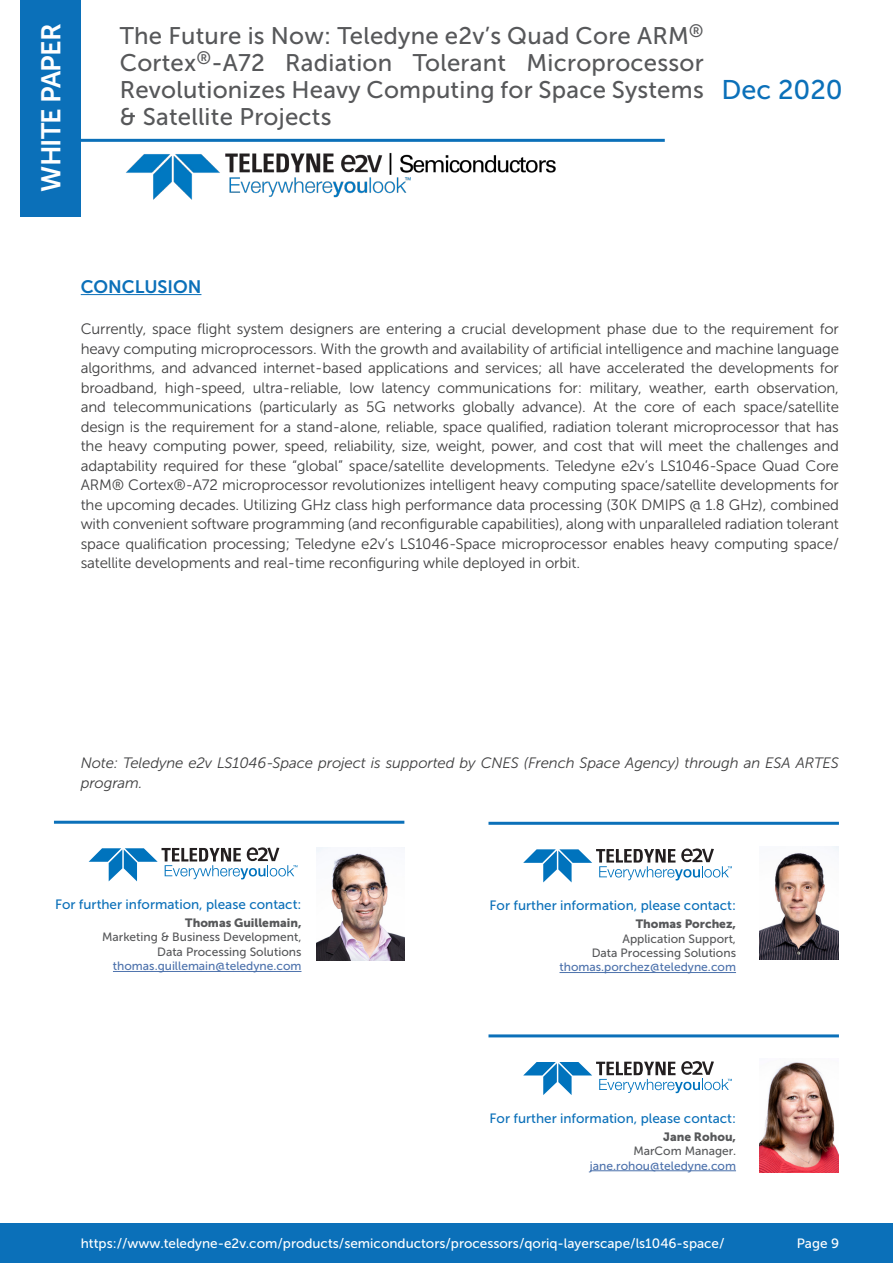
<style>
.page{position:relative;width:893px;height:1263px;background:#fff}
.page>*{position:absolute;margin:0;border:0;box-sizing:border-box;transform-origin:0 0}
.t1{font:27px "Museo Sans 700";letter-spacing:-.03em;color:#fff}
.t2{font:27px "Museo Sans 500";color:#0b70b9}
.t3{font:24px/27px "Museo Sans 500";letter-spacing:.01em;color:#57585a;text-align:justify}
.t4{font:18px "Museo Sans 700";color:#0b70b9}
.t5{font:15px/19.5px "Museo Sans 300";letter-spacing:-.01em;color:#3e3e3f;text-align:justify}
.t6{font:italic 15px/19.5px "Museo Sans 300";letter-spacing:-.01em;color:#3e3e3f}
.t7{font:13.5px "Museo Sans 500";color:#0b70b9}
.t8{font:13.5px "Museo Sans 500";color:#fff}
.t9{font:12px "Museo Sans 500";color:#57585a}
.t10{font:12px "Museo Sans 500";color:#4d72ac}
.t11{font:12px "Museo Sans 900";color:#57585a}
</style>
<div class="page">
<div style="left:20px;top:0;width:61px;height:217px;background:#0b70b9"></div>
<hr style="left:81px;top:139px;width:584px;height:3px;background:#0b70b9">
<div style="left:0;top:1223px;width:893px;height:40px;background:#0b70b9"></div>
<img style="left:126px;top:152px;width:430px;height:48px">
<hr style="left:81px;top:294px;width:120px;height:1px;background:#0b70b9">
<svg style="left:523px;top:1061px;width:209px;height:34px"></svg>
<img style="left:759px;top:1062px;width:79px;height:110px">
<hr style="left:590px;top:1170px;width:146px;height:1px;background:#4d72ac">
<hr style="left:488px;top:1034px;width:351px;height:3px;background:#0b70b9">
<svg style="left:89px;top:847px;width:208px;height:34px"></svg>
<img style="left:316px;top:847px;width:89px;height:113px">
<hr style="left:113px;top:971px;width:188px;height:1px;background:#4d72ac">
<hr style="left:54px;top:821px;width:350px;height:3px;background:#0b70b9">
<svg style="left:523px;top:848px;width:209px;height:34px"></svg>
<img style="left:759px;top:846px;width:80px;height:113px">
<hr style="left:559px;top:972px;width:177px;height:1px;background:#4d72ac">
<hr style="left:488px;top:822px;width:351px;height:3px;background:#0b70b9">
<p class="t1" style="left:36px;top:192px;width:170px;rotate:-90deg">WHITE PAPER</p>
<p class="t3" style="left:120px;top:23px;width:585px">The Future is Now: Teledyne e2v’s Quad Core ARM<sup>® </sup>Cortex<sup>®</sup>-A72 Radiation Tolerant Microprocessor Revolutionizes Heavy Computing for Space Systems &amp; Satellite Projects</p>
<p class="t2" style="left:721px;top:75px;width:123px">Dec 2020</p>
<p class="t4" style="left:81px;top:277px;width:122px">CONCLUSION</p>
<p class="t5" style="left:81px;top:320px;width:760px">Currently, space flight system designers are entering a crucial development phase due to the requirement for heavy computing microprocessors. With the growth and availability of artificial intelligence and machine language algorithms, and advanced internet-based applications and services; all have accelerated the developments for broadband, high-speed, ultra-reliable, low latency communications for: military, weather, earth observation, and telecommunications (particularly as 5G networks globally advance). At the core of each space/satellite design is the requirement for a stand-alone, reliable, space qualified, radiation tolerant microprocessor that has the heavy computing power, speed, reliability, size, weight, power, and cost that will meet the challenges and adaptability required for these “global” space/satellite developments. Teledyne e2v’s LS1046-Space Quad Core ARM® Cortex®-A72 microprocessor revolutionizes intelligent heavy computing space/satellite developments for the upcoming decades. Utilizing GHz class high performance data processing (30K DMIPS @ 1.8 GHz), combined with convenient software programming (and reconfigurable capabilities), along with unparalleled radiation tolerant space qualification processing; Teledyne e2v’s LS1046-Space microprocessor enables heavy computing space/ satellite developments and real-time reconfiguring while deployed in orbit.</p>
<p class="t6" style="left:81px;top:753px;width:760px">Note: Teledyne e2v LS1046-Space project is supported by CNES (French Space Agency) through an ESA ARTES program.</p>
<p class="t7" style="left:55px;top:897px;width:248px">For further information, please contact:</p>
<p class="t11" style="left:185px;top:916px;width:118px">Thomas Guillemain,</p>
<p class="t9" style="left:102px;top:931px;width:201px">Marketing &amp; Business Development,</p>
<p class="t9" style="left:157px;top:945px;width:146px">Data Processing Solutions</p>
<p class="t10" style="left:113px;top:959px;width:190px">thomas.guillemain@teledyne.com</p>
<p class="t7" style="left:490px;top:898px;width:248px">For further information, please contact:</p>
<p class="t11" style="left:636px;top:917px;width:102px">Thomas Porchez,</p>
<p class="t9" style="left:622px;top:932px;width:115px">Application Support,</p>
<p class="t9" style="left:592px;top:946px;width:146px">Data Processing Solutions</p>
<p class="t10" style="left:559px;top:961px;width:178px">thomas.porchez@teledyne.com</p>
<p class="t7" style="left:490px;top:1111px;width:248px">For further information, please contact:</p>
<p class="t11" style="left:663px;top:1130px;width:74px">Jane Rohou,</p>
<p class="t9" style="left:633px;top:1144px;width:104px">MarCom Manager.</p>
<p class="t10" style="left:590px;top:1159px;width:148px">jane.rohou@teledyne.com</p>
<p class="t8" style="left:81px;top:1235px;width:645px">https://www.teledyne-e2v.com/products/semiconductors/processors/qoriq-layerscape/ls1046-space/</p>
<p class="t8" style="left:797px;top:1235px;width:44px">Page 9</p>
</div>
